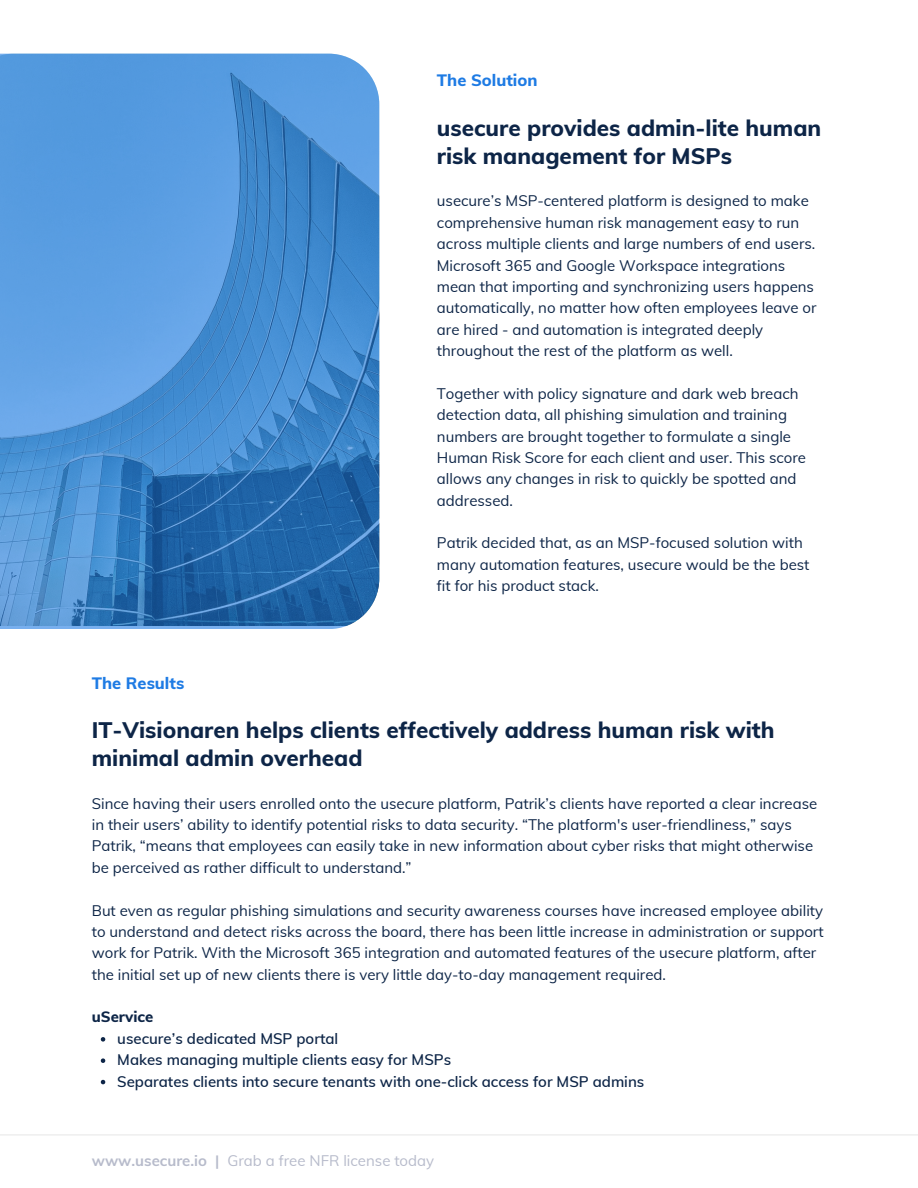
<style>
.page{position:relative;width:918px;height:1188px;background:#fff}
.page>*{position:absolute;margin:0;border:0;box-sizing:border-box;transform-origin:0 0}
.t1{font:800 22.5px/28.2px "Muli";color:#0d2547}
.t2{font:800 16.5px "Muli";color:#1e7be4}
.t3{font:15px/21.3px "Muli";color:#0d2547}
.t4{font:600 15px "Muli";color:#0d2547}
.t5{font:15px "Muli";color:#b7bbcb}
.t6{font:800 15px "Muli";color:#0d2547}
.s1{font-weight:700}
</style>
<div class="page">
<hr style="left:0;top:1134px;width:918px;height:1px;background:#e9e9e9">
<svg style="left:0;top:54px;width:379px;height:575px;background:#488ccf"></svg>
<svg style="left:101px;top:1037px;width:4px;height:5px"></svg>
<svg style="left:101px;top:1058px;width:4px;height:5px"></svg>
<svg style="left:101px;top:1080px;width:4px;height:4px"></svg>
<p class="t2" style="left:437px;top:70px;width:102px">The Solution</p>
<p class="t2" style="left:92px;top:672px;width:94px">The Results</p>
<h2 class="t1" style="left:437px;top:113px;width:386px">usecure provides admin-lite human risk management for MSPs</h2>
<h1 class="t3" style="left:437px;top:190px;width:381px">usecure’s MSP-centered platform is designed to make comprehensive human risk management easy to run across multiple clients and large numbers of end users.<br>Microsoft 365 and Google Workspace integrations mean that importing and synchronizing users happens automatically, no matter how often employees leave or are hired - and automation is integrated deeply throughout the rest of the platform as well.</h1>
<p class="t3" style="left:437px;top:383px;width:371px">Together with policy signature and dark web breach detection data, all phishing simulation and training numbers are brought together to formulate a single Human Risk Score for each client and user. This score allows any changes in risk to quickly be spotted and addressed.</p>
<p class="t3" style="left:437px;top:532px;width:374px">Patrik decided that, as an MSP-focused solution with many automation features, usecure would be the best fit for his product stack.</p>
<h2 class="t1" style="left:92px;top:715px;width:684px">IT-Visionaren helps clients effectively address human risk with minimal admin overhead</h2>
<h1 class="t3" style="left:92px;top:792px;width:727px">Since having their users enrolled onto the usecure platform, Patrik’s clients have reported a clear increase in their users’ ability to identify potential risks to data security. “The platform's user-friendliness,” says Patrik, “means that employees can easily take in new information about cyber risks that might otherwise be perceived as rather difficult to understand.”</h1>
<p class="t3" style="left:92px;top:899px;width:733px">But even as regular phishing simulations and security awareness courses have increased employee ability to understand and detect risks across the board, there has been little increase in administration or support work for Patrik. With the Microsoft 365 integration and automated features of the usecure platform, after the initial set up of new clients there is very little day-to-day management required.</p>
<p class="t6" style="left:92px;top:1007px;width:63px">uService</p>
<h2 class="t4" style="left:117px;top:1029px;width:223px">usecure’s dedicated MSP portal</h2>
<p class="t4" style="left:117px;top:1050px;width:335px">Makes managing multiple clients easy for MSPs</p>
<p class="t4" style="left:117px;top:1072px;width:529px">Separates clients into secure tenants with one-click access for MSP admins</p>
<p class="t5" style="left:92px;top:1151px;width:344px"><span class="s1">www.usecure.io |</span> Grab a free NFR license today</p>
</div>
